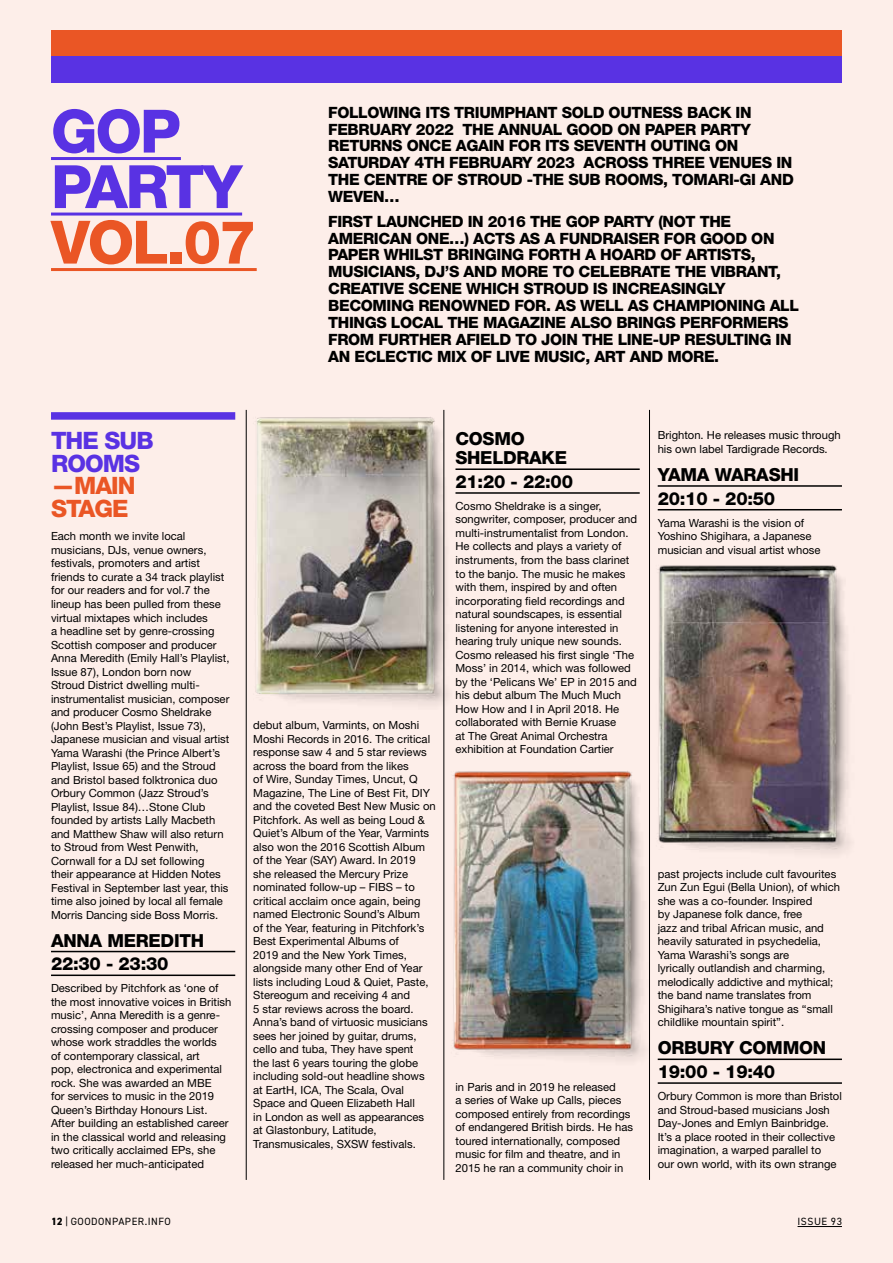
<style>
.page{position:relative;width:893px;height:1263px;background:#fdeee9}
.page>*{position:absolute;margin:0;border:0;box-sizing:border-box;transform-origin:0 0}
.t1{font:800 59.85px/55.5px "Helvetica Neue CE";letter-spacing:-.035em;color:#5932e3}
.t2{font:800 59.85px "Helvetica Neue CE";color:#ea5625}
.t3{font:800 24px/22.5px "Helvetica Neue CE";letter-spacing:-.04em;color:#5932e3}
.t4{font:800 24px/22.5px "Helvetica Neue CE";letter-spacing:-.04em;color:#ea5625}
.t5{font:800 18px/23.7px "Helvetica Neue CE";letter-spacing:-.015em;color:#000}
.t6{font:800 15.6px/16.8px "Helvetica Neue CE";letter-spacing:-.025em;color:#000}
.t7{font:11.25px/13.5px "Helvetica Neue";color:#000}
.t8{font:10.5px "DIN2014";letter-spacing:.05em;color:#000}
.s1{font-weight:800}
</style>
<div class="page">
<hr style="left:797px;top:1226px;width:45px;height:1px;background:#000">
<hr style="left:51px;top:157px;width:130px;height:3px;background:#5932e3">
<hr style="left:51px;top:213px;width:191px;height:3px;background:#5932e3">
<hr style="left:51px;top:268px;width:206px;height:3px;background:#ea5625">
<img style="left:255px;top:410px;width:193px;height:310px">
<img style="left:453px;top:771px;width:192px;height:289px">
<img style="left:658px;top:565px;width:192px;height:288px">
<div style="left:51px;top:412px;width:184px;height:8px;background:#5932e3"></div>
<hr style="left:51px;top:951px;width:184px;height:1px;background:#000">
<hr style="left:51px;top:974px;width:184px;height:2px;background:#000">
<hr style="left:455px;top:468px;width:185px;height:2px;background:#000">
<hr style="left:455px;top:492px;width:185px;height:2px;background:#000">
<hr style="left:658px;top:485px;width:184px;height:2px;background:#000">
<hr style="left:658px;top:509px;width:184px;height:1px;background:#000">
<hr style="left:658px;top:1058px;width:184px;height:2px;background:#000">
<hr style="left:658px;top:1082px;width:184px;height:2px;background:#000">
<hr style="left:246px;top:410px;width:1px;height:770px;background:#000">
<hr style="left:444px;top:410px;width:1px;height:770px;background:#000">
<hr style="left:649px;top:410px;width:1px;height:770px;background:#000">
<div style="left:51px;top:30px;width:791px;height:27px;background:#ea5625"></div>
<div style="left:51px;top:57px;width:791px;height:26px;background:#5932e3"></div>
<h1 class="t1" style="left:51px;top:104px;width:193px">GOP<br>PARTY</h1>
<h1 class="t2" style="left:51px;top:206px;width:207px">VOL.07</h1>
<p class="t6" style="left:328px;top:104px;width:467px">FOLLOWING ITS TRIUMPHANT SOLD OUTNESS BACK IN FEBRUARY 2022 THE ANNUAL GOOD ON PAPER PARTY RETURNS ONCE AGAIN FOR ITS SEVENTH OUTING ON SATURDAY 4TH FEBRUARY 2023 ACROSS THREE VENUES IN THE CENTRE OF STROUD -THE SUB ROOMS, TOMARI-GI AND WEVEN…</p>
<p class="t6" style="left:328px;top:213px;width:472px">FIRST LAUNCHED IN 2016 THE GOP PARTY (NOT THE AMERICAN ONE…) ACTS AS A FUNDRAISER FOR GOOD ON PAPER WHILST BRINGING FORTH A HOARD OF ARTISTS, MUSICIANS, DJ’S AND MORE TO CELEBRATE THE VIBRANT, CREATIVE SCENE WHICH STROUD IS INCREASINGLY BECOMING RENOWNED FOR. AS WELL AS CHAMPIONING ALL THINGS LOCAL THE MAGAZINE ALSO BRINGS PERFORMERS FROM FURTHER AFIELD TO JOIN THE LINE-UP RESULTING IN AN ECLECTIC MIX OF LIVE MUSIC, ART AND MORE.</p>
<h2 class="t3" style="left:51px;top:430px;width:104px">THE SUB<br>ROOMS</h2>
<h2 class="t4" style="left:51px;top:475px;width:86px">—MAIN<br>STAGE</h2>
<p class="t7" style="left:51px;top:529px;width:180px">Each month we invite local musicians, DJs, venue owners, festivals, promoters and artist friends to curate a 34 track playlist for our readers and for vol.7 the lineup has been pulled from these virtual mixtapes which includes<br>a headline set by genre-crossing<br>Scottish composer and producer<br>Anna Meredith (Emily Hall’s Playlist,<br>Issue 87), London born now<br>Stroud District dwelling multi&shy;instrumentalist musician, composer and producer Cosmo Sheldrake (John Best’s Playlist, Issue 73),<br>Japanese musician and visual artist<br>Yama Warashi (the Prince Albert’s<br>Playlist, Issue 65) and the Stroud and Bristol based folktronica duo<br>Orbury Common (Jazz Stroud’s<br>Playlist, Issue 84)…Stone Club founded by artists Lally Macbeth and Matthew Shaw will also return to Stroud from West Penwith,<br>Cornwall for a DJ set following<br>their appearance at Hidden Notes<br>Festival in September last year, this time also joined by local all female<br>Morris Dancing side Boss Morris.</p>
<h3 class="t5" style="left:51px;top:928px;width:155px">ANNA MEREDITH<br>22:30 - 23:30</h3>
<p class="t7" style="left:51px;top:981px;width:182px">Described by Pitchfork as ‘one of the most innovative voices in British music’, Anna Meredith is a genre&shy;crossing composer and producer whose work straddles the worlds<br>of contemporary classical, art<br>pop, electronica and experimental rock. She was awarded an MBE<br>for services to music in the 2019<br>Queen’s Birthday Honours List.<br>After building an established career in the classical world and releasing two critically acclaimed EPs, she released her much-anticipated</p>
<p class="t7" style="left:253px;top:718px;width:184px">debut album, Varmints, on Moshi<br>Moshi Records in 2016. The critical response saw 4 and 5 star reviews across the board from the likes<br>of Wire, Sunday Times, Uncut, Q<br>Magazine, The Line of Best Fit, DIY and the coveted Best New Music on<br>Pitchfork. As well as being Loud &amp;<br>Quiet’s Album of the Year, Varmints also won the 2016 Scottish Album of the Year (SAY) Award. In 2019 she released the Mercury Prize nominated follow-up – FIBS – to critical acclaim once again, being named Electronic Sound’s Album<br>of the Year, featuring in Pitchfork’s<br>Best Experimental Albums of<br>2019 and the New York Times, alongside many other End of Year lists including Loud &amp; Quiet, Paste,<br>Stereogum and receiving 4 and<br>5 star reviews across the board.<br>Anna’s band of virtuosic musicians sees her joined by guitar, drums, cello and tuba, They have spent<br>the last 6 years touring the globe including sold-out headline shows at EartH, ICA, The Scala, Oval<br>Space and Queen Elizabeth Hall<br>in London as well as appearances at Glastonbury, Latitude,<br>Transmusicales, SXSW festivals.</p>
<h3 class="t5" style="left:455px;top:429px;width:113px;line-height:19.5px">COSMO<br>SHELDRAKE</h3>
<h3 class="t5" style="left:455px;top:470px;width:119px">21:20 - 22:00</h3>
<p class="t7" style="left:455px;top:499px;width:183px">Cosmo Sheldrake is a singer, songwriter, composer, producer and multi-instrumentalist from London.<br>He collects and plays a variety of instruments, from the bass clarinet to the banjo. The music he makes with them, inspired by and often incorporating field recordings and natural soundscapes, is essential listening for anyone interested in hearing truly unique new sounds.<br>Cosmo released his first single ‘The Moss’ in 2014, which was followed by the ‘Pelicans We’ EP in 2015 and his debut album The Much Much How How and I in April 2018. He collaborated with Bernie Kruase<br>at The Great Animal Orchestra exhibition at Foundation Cartier</p>
<p class="t7" style="left:455px;top:1080px;width:179px">in Paris and in 2019 he released<br>a series of Wake up Calls, pieces composed entirely from recordings of endangered British birds. He has toured internationally, composed music for film and theatre, and in 2015 he ran a community choir in</p>
<p class="t7" style="left:658px;top:428px;width:184px">Brighton. He releases music through his own label Tardigrade Records.</p>
<h3 class="t5" style="left:658px;top:463px;width:143px">YAMA WARASHI<br>20:10 - 20:50</h3>
<p class="t7" style="left:658px;top:516px;width:164px">Yama Warashi is the vision of<br>Yoshino Shigihara, a Japanese musician and visual artist whose</p>
<p class="t7" style="left:658px;top:867px;width:184px">past projects include cult favourites Zun Zun Egui (Bella Union), of which she was a co-founder. Inspired<br>by Japanese folk dance, free<br>jazz and tribal African music, and heavily saturated in psychedelia, Yama Warashi’s songs are<br>lyrically outlandish and charming, melodically addictive and mythical; the band name translates from Shigihara’s native tongue as “small childlike mountain spirit”.</p>
<h3 class="t5" style="left:658px;top:1036px;width:170px">ORBURY COMMON<br>19:00 - 19:40</h3>
<p class="t7" style="left:658px;top:1089px;width:186px">Orbury Common is more than Bristol and Stroud-based musicians Josh Day-Jones and Emlyn Bainbridge.<br>It’s a place rooted in their collective imagination, a warped parallel to<br>our own world, with its own strange</p>
<p class="t8" style="left:51px;top:1215px;width:121px"><span class="s1">12</span> | GOODONPAPER.INFO</p>
<p class="t8" style="left:797px;top:1215px;width:46px">ISSUE 93</p>
</div>
